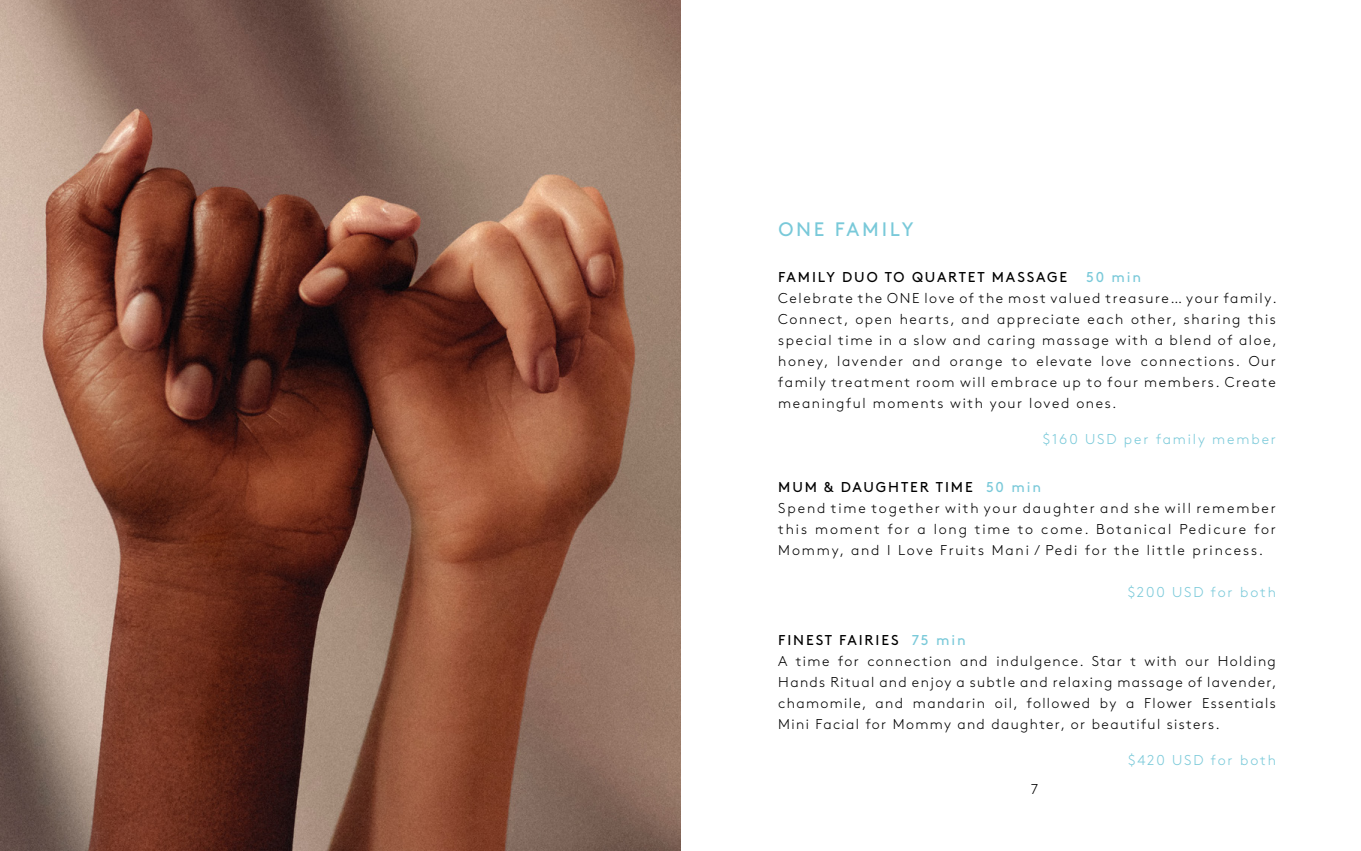
<style>
.page{position:relative;width:1361px;height:851px;background:#fff}
.page>*{position:absolute;margin:0;border:0;box-sizing:border-box;transform-origin:0 0}
.t1{font:19.5px "Brown Pro";letter-spacing:.14em;color:#79c9d9}
.t2{font:300 14.25px/21px "Brown Pro";letter-spacing:.095em;color:#000;text-align:justify}
.t3{font:300 14.25px/21px "Brown Pro";letter-spacing:.13em;color:#000}
.t4{font:300 14.25px "Brown Pro";letter-spacing:.13em;color:#79c9d9}
.t5{font:14.25px "Brown Pro";letter-spacing:.13em;color:#000}
.t6{font:14.25px "Brown Pro";color:#79c9d9}
.s1{font-weight:400}
.s2{font-weight:400;color:#79c9d9}
</style>
<div class="page">
<img style="left:0;top:0;width:680px;height:850px">
<h1 class="t1" style="left:778px;top:214px;width:137px">ONE FAMILY</h1>
<p class="t5" style="left:778px;top:266px;width:290px">FAMILY DUO TO QUARTET MASSAGE</p>
<p class="t6" style="left:1086px;top:266px;width:57px">50 min</p>
<p class="t2" style="left:778px;top:286px;width:500px">Celebrate the ONE love of the most valued treasure… your family.<br>Connect, open hearts, and appreciate each other, sharing this special time in a slow and caring massage with a blend of aloe, honey, lavender and orange to elevate love connections. Our family treatment room will embrace up to four members. Create meaningful moments with your loved ones.</p>
<p class="t4" style="left:1043px;top:428px;width:234px">$160 USD per family member</p>
<p class="t3" style="left:778px;top:475px;width:499px"><span class="s1">MUM &amp; DAUGHTER TIME</span> <span class="s2">50 min<br></span>Spend time together with your daughter and she will remember this moment for a long time to come. Botanical Pedicure for Mommy, and I Love Fruits Mani / Pedi for the little princess.</p>
<p class="t4" style="left:1127px;top:581px;width:150px">$200 USD for both</p>
<p class="t2" style="left:778px;top:628px;width:500px;text-align:left"><span class="s1">FINEST FAIRIES</span> <span class="s2">75 min<br></span>A time for connection and indulgence. Star t with our Holding Hands Ritual and enjoy a subtle and relaxing massage of lavender, chamomile, and mandarin oil, followed by a Flower Essentials Mini Facial for Mommy and daughter, or beautiful sisters.</p>
<p class="t4" style="left:1128px;top:749px;width:149px">$420 USD for both</p>
<p class="t2" style="left:1031px;top:777px;width:9px">7</p>
</div>
